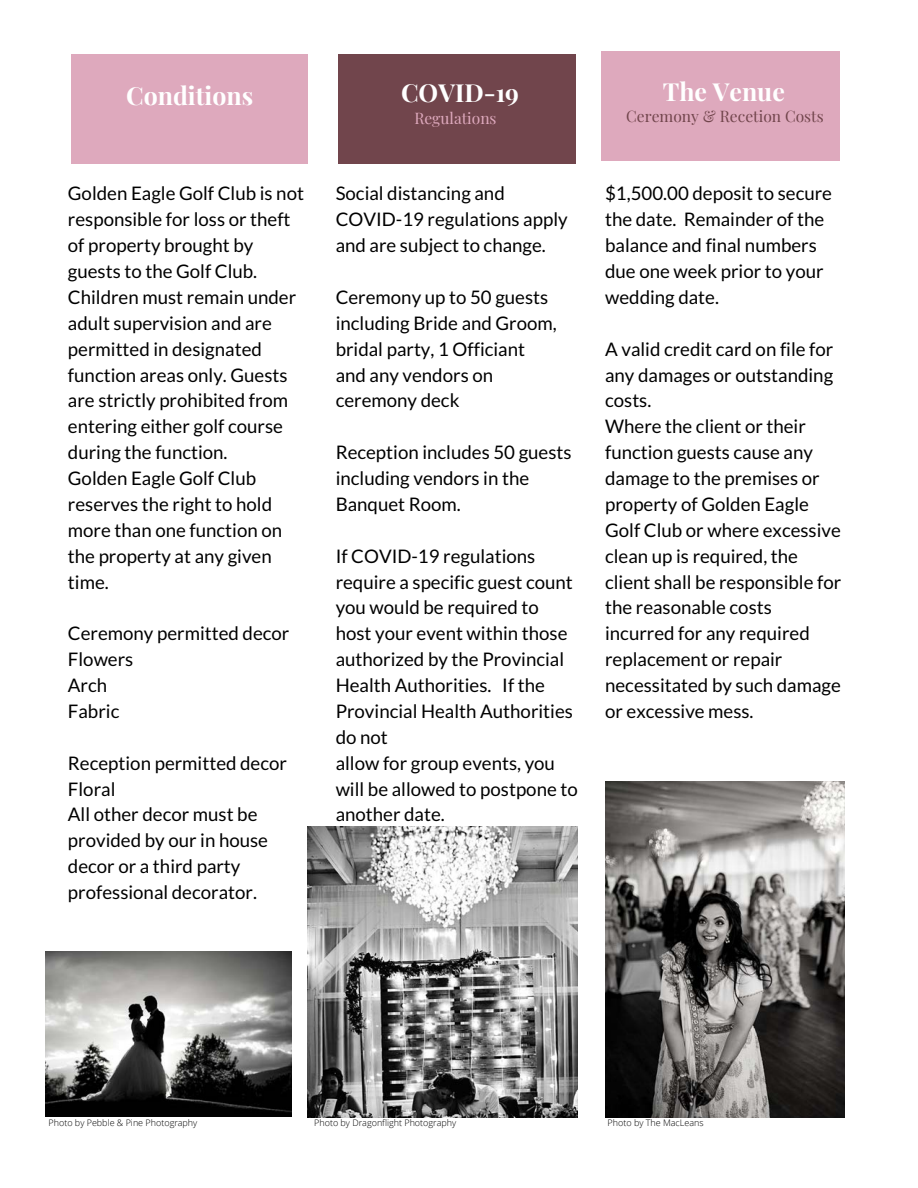
<style>
.page{position:relative;width:918px;height:1188px;background:#fff}
.page>*{position:absolute;margin:0;border:0;box-sizing:border-box;transform-origin:0 0}
.t1{font:700 24.9px "Playfair Display";color:#fff}
.t2{font:18.75px/25.8px "Lato";color:#000}
.t3{font:15.6px "Playfair Display";color:#71454c}
.t4{font:15.6px "Playfair Display";color:#dea9bd}
.t5{font:300 9px "Open Sans";color:#000}
</style>
<div class="page">
<div style="left:338px;top:54px;width:237px;height:110px;background:#71454c"></div>
<div style="left:72px;top:54px;width:236px;height:110px;background:#dea9bd"></div>
<div style="left:602px;top:52px;width:238px;height:109px;background:#dea9bd"></div>
<img style="left:308px;top:826px;width:270px;height:292px">
<img style="left:605px;top:782px;width:240px;height:335px">
<img style="left:45px;top:951px;width:247px;height:166px">
<h1 class="t1" style="left:126px;top:78px;width:129px">Conditions</h1>
<p class="t2" style="left:68px;top:180px;width:238px">Golden Eagle Golf Club is not responsible for loss or theft of property brought by guests to the Golf Club.<br>Children must remain under adult supervision and are permitted in designated function areas only. Guests are strictly prohibited from entering either golf course during the function.<br>Golden Eagle Golf Club reserves the right to hold more than one function on the property at any given time.</p>
<p class="t2" style="left:68px;top:620px;width:223px">Ceremony permitted decor<br>Flowers<br>Arch<br>Fabric</p>
<p class="t2" style="left:68px;top:750px;width:221px">Reception permitted decor<br>Floral<br>All other decor must be provided by our in house decor or a third party professional decorator.</p>
<h1 class="t1" style="left:401px;top:75px;width:119px">COVID-19</h1>
<p class="t4" style="left:414px;top:108px;width:84px">Regulations</p>
<p class="t2" style="left:336px;top:180px;width:234px">Social distancing and<br>COVID-19 regulations apply and are subject to change.</p>
<p class="t2" style="left:336px;top:284px;width:223px">Ceremony up to 50 guests including Bride and Groom, bridal party, 1 Officiant and any vendors on ceremony deck</p>
<p class="t2" style="left:336px;top:439px;width:237px">Reception includes 50 guests including vendors in the<br>Banquet Room.</p>
<p class="t2" style="left:336px;top:543px;width:244px">If COVID-19 regulations require a specific guest count you would be required to host your event within those authorized by the Provincial<br>Health Authorities. If the<br>Provincial Health Authorities do not<br>allow for group events, you will be allowed to postpone to another date.</p>
<h1 class="t1" style="left:663px;top:74px;width:124px">The Venue</h1>
<p class="t3" style="left:626px;top:105px;width:199px">Ceremony &amp; Recetion Costs</p>
<p class="t2" style="left:605px;top:180px;width:228px">$1,500.00 deposit to secure the date. Remainder of the balance and final numbers due one week prior to your wedding date.</p>
<p class="t2" style="left:605px;top:336px;width:238px">A valid credit card on file for any damages or outstanding costs.<br>Where the client or their function guests cause any damage to the premises or property of Golden Eagle<br>Golf Club or where excessive clean up is required, the client shall be responsible for the reasonable costs incurred for any required replacement or repair necessitated by such damage or excessive mess.</p>
<p class="t5" style="left:49px;top:1117px;width:150px">Photo by Pebble &amp; Pine Photography</p>
<p class="t5" style="left:314px;top:1117px;width:144px">Photo by Dragonflight Photography</p>
<p class="t5" style="left:608px;top:1117px;width:98px">Photo by The MacLeans</p>
</div>
